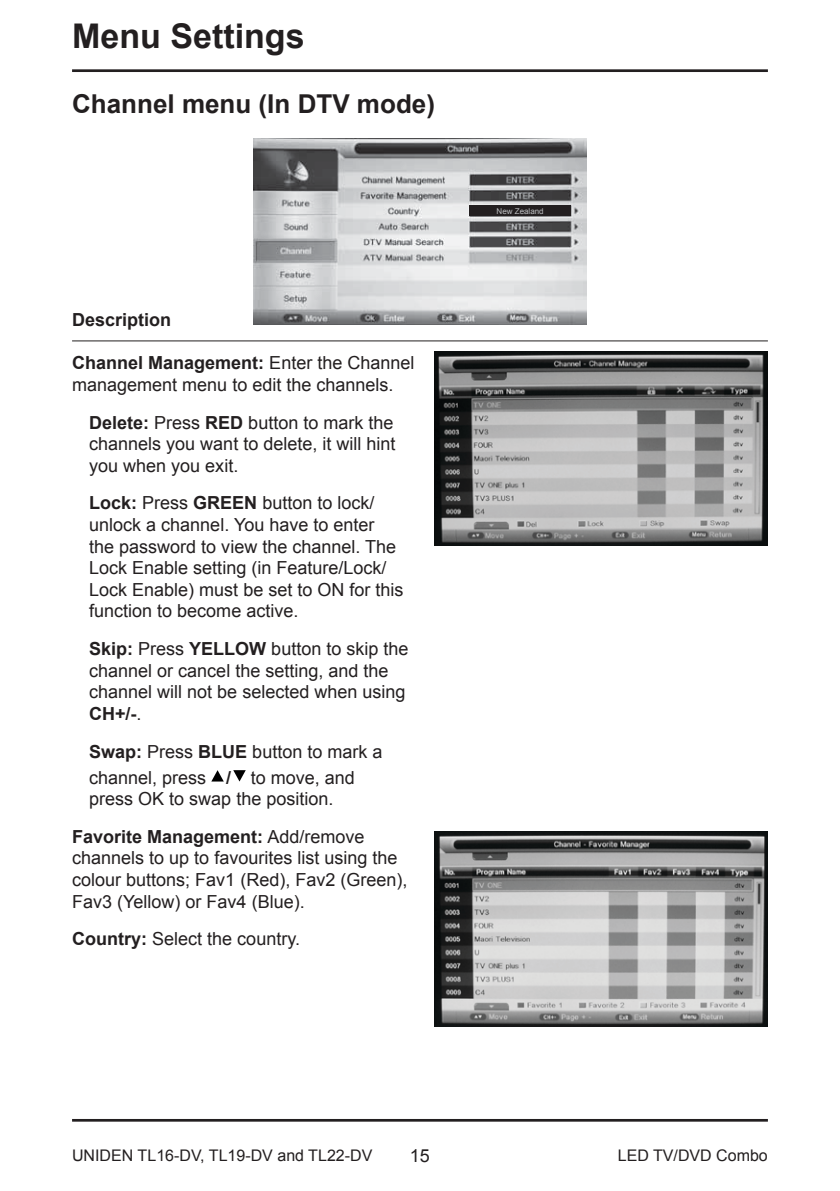
<style>
.page{position:relative;width:840px;height:1191px;background:#fff}
.page>*{position:absolute;margin:0;border:0;box-sizing:border-box;transform-origin:0 0}
.t1{font:700 34px "Arial";color:#231f20}
.t2{font:700 26px "Arial";color:#231f20}
.t3{font:18px/21.6px "Arial";color:#231f20}
.t4{font:700 18px "Arial";color:#231f20}
.t5{font:16px "Arial";color:#231f20}
.t6{font:8px "Arial";color:#bcbec0}
.s1{font-weight:700}
</style>
<div class="page">
<hr style="left:72px;top:1119px;width:695px;height:2px;background:#231f20">
<hr style="left:72px;top:69px;width:695px;height:3px;background:#231f20">
<svg style="left:211px;top:770px;width:13px;height:11px"></svg>
<svg style="left:233px;top:770px;width:12px;height:11px"></svg>
<img style="left:434px;top:351px;width:333px;height:194px">
<img style="left:434px;top:831px;width:333px;height:195px">
<hr style="left:72px;top:340px;width:695px;height:1px;background:#231f20">
<img style="left:253px;top:139px;width:333px;height:186px">
<div style="left:469px;top:206px;width:101px;height:10px;background:#231f20"></div>
<h1 class="t1" style="left:72px;top:14px;width:234px">Menu Settings</h1>
<h2 class="t2" style="left:72px;top:86px;width:364px">Channel menu (In DTV mode)</h2>
<p class="t4" style="left:72px;top:308px;width:101px">Description</p>
<p class="t3" style="left:72px;top:352px;width:344px"><span class="s1">Channel Management:</span> Enter the Channel management menu to edit the channels.</p>
<p class="t3" style="left:89px;top:412px;width:308px;text-align:justify"><span class="s1">Delete:</span> Press <span class="s1">RED</span> button to mark the channels you want to delete, it will hint you when you exit.</p>
<p class="t3" style="left:89px;top:492px;width:316px"><span class="s1">Lock:</span> Press <span class="s1">GREEN</span> button to lock/ unlock a channel. You have to enter the password to view the channel. The Lock Enable setting (in Feature/Lock/ Lock Enable) must be set to ON for this function to become active.</p>
<p class="t3" style="left:89px;top:638px;width:321px"><span class="s1">Skip:</span> Press <span class="s1">YELLOW</span> button to skip the channel or cancel the setting, and the channel will not be selected when using<br><span class="s1">CH+/-</span>.</p>
<p class="t3" style="left:89px;top:738px;width:295px;line-height:26px"><span class="s1">Swap:</span> Press <span class="s1">BLUE</span> button to mark a channel, press <span class="s1">/</span> to move, and</p>
<p class="t3" style="left:72px;top:780px;width:294px;line-height:37.6px;text-indent:17px">press OK to swap the position.<br><span class="s1">Favorite Management:</span> Add/remove</p>
<p class="t3" style="left:72px;top:847px;width:337px">channels to up to favourites list using the colour buttons; Fav1 (Red), Fav2 (Green),<br>Fav3 (Yellow) or Fav4 (Blue).</p>
<p class="t3" style="left:72px;top:928px;width:229px"><span class="s1">Country:</span> Select the country.</p>
<p class="t6" style="left:496px;top:206px;width:49px">New Zealand</p>
<p class="t5" style="left:72px;top:1144px;width:301px">UNIDEN TL16-DV, TL19-DV and TL22-DV</p>
<p class="t3" style="left:410px;top:1144px;width:22px">15</p>
<p class="t5" style="left:617px;top:1144px;width:151px">LED TV/DVD Combo</p>
</div>
